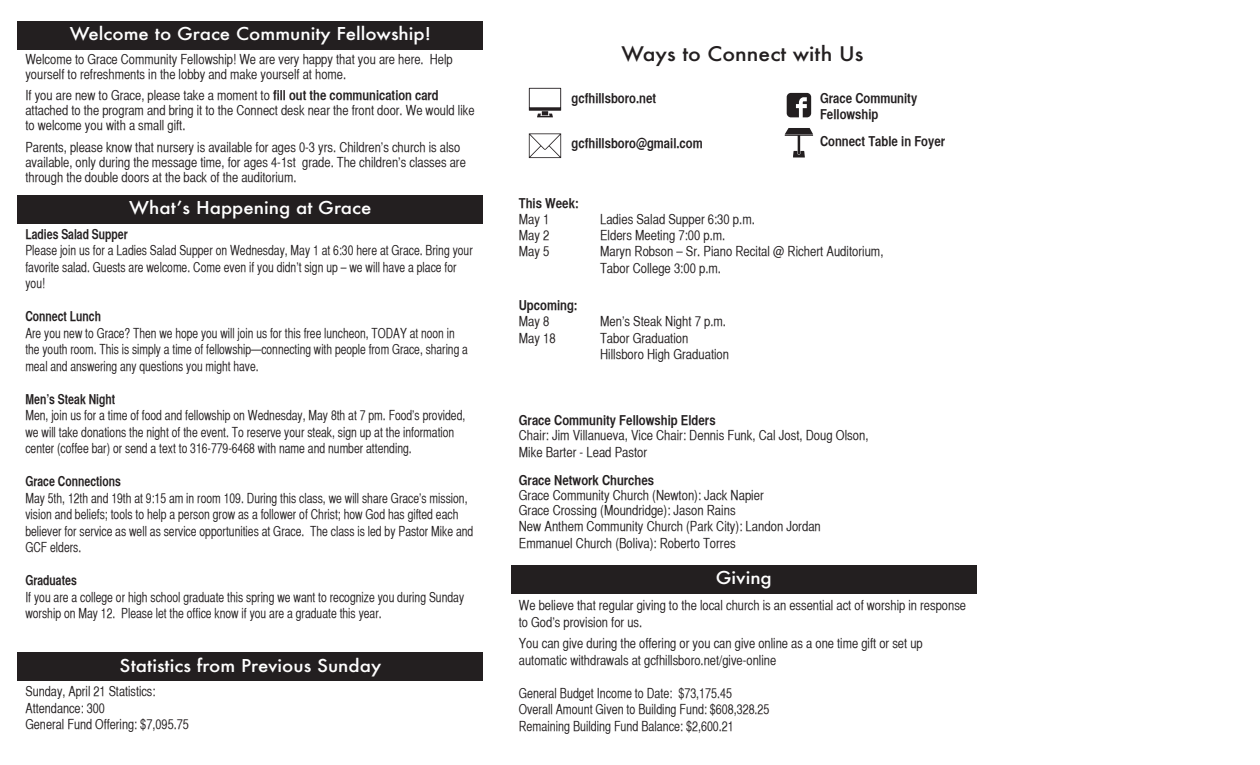
<style>
.page{position:relative;width:1260px;height:765px;background:#fff}
.page>*{position:absolute;margin:0;border:0;box-sizing:border-box;transform-origin:0 0}
.t1{font:500 19.5px "Futura";color:#231f20;scale:1.09 1}
.t2{font:500 17.25px "Futura";color:#fff;scale:1.09 1}
.t3{font:13.75px/15px "Helvetica CY Plain";color:#231f20}
.t4{font:13.75px/16.5px "Helvetica CY Plain";color:#231f20;scale:.92 1}
.t5{font:13.75px/16.5px "Helvetica CY Plain";color:#231f20;scale:.91 1}
.t6{font:13.75px "Helvetica CY Bold";color:#231f20}
.t7{font:13.75px "Helvetica CY Plain";color:#231f20;scale:.95 1}
.t8{font:13.75px "Helvetica CY Bold";color:#231f20;scale:.92 1}
.s1{font-family:"Helvetica CY Bold"}
</style>
<div class="page">
<div style="left:18px;top:21px;width:465px;height:29px;background:#231f20"></div>
<div style="left:18px;top:195px;width:465px;height:28px;background:#231f20"></div>
<div style="left:18px;top:653px;width:465px;height:28px;background:#231f20"></div>
<div style="left:511px;top:565px;width:465px;height:29px;background:#231f20"></div>
<svg style="left:529px;top:133px;width:32px;height:25px"></svg>
<svg style="left:787px;top:93px;width:24px;height:24px"></svg>
<svg style="left:529px;top:88px;width:32px;height:29px"></svg>
<svg style="left:785px;top:128px;width:28px;height:30px"></svg>
<p class="t2" style="left:70px;top:22px;width:333px">Welcome to Grace Community Fellowship!</p>
<p class="t3" style="left:25px;top:52px;width:429px">Welcome to Grace Community Fellowship! We are very happy that you are here. Help yourself to refreshments in the lobby and make yourself at home.</p>
<p class="t3" style="left:25px;top:88px;width:451px">If you are new to Grace, please take a moment to <span class="s1">fill out the communication card </span>attached to the program and bring it to the Connect desk near the front door. We would like to welcome you with a small gift.</p>
<p class="t3" style="left:25px;top:139px;width:442px">Parents, please know that nursery is available for ages 0-3 yrs. Children’s church is also available, only during the message time, for ages 4-1st grade. The children’s classes are through the double doors at the back of the auditorium.</p>
<p class="t2" style="left:129px;top:196px;width:224px">What’s Happening at Grace</p>
<p class="t8" style="left:25px;top:226px;width:113px">Ladies Salad Supper</p>
<p class="t4" style="left:25px;top:242px;width:488px">Please join us for a Ladies Salad Supper on Wednesday, May 1 at 6:30 here at Grace. Bring your favorite salad. Guests are welcome. Come even if you didn’t sign up – we will have a place for you!</p>
<p class="t8" style="left:25px;top:308px;width:84px">Connect Lunch</p>
<p class="t5" style="left:25px;top:325px;width:488px">Are you new to Grace? Then we hope you will join us for this free luncheon, TODAY at noon in the youth room. This is simply a time of fellowship—connecting with people from Grace, sharing a meal and answering any questions you might have.</p>
<p class="t8" style="left:25px;top:391px;width:99px">Men’s Steak Night</p>
<p class="t4" style="left:25px;top:407px;width:480px">Men, join us for a time of food and fellowship on Wednesday, May 8th at 7 pm. Food’s provided, we will take donations the night of the event. To reserve your steak, sign up at the information center (coffee bar) or send a text to 316-779-6468 with name and number attending.</p>
<p class="t8" style="left:25px;top:473px;width:105px">Grace Connections</p>
<p class="t4" style="left:25px;top:490px;width:488px">May 5th, 12th and 19th at 9:15 am in room 109. During this class, we will share Grace’s mission, vision and beliefs; tools to help a person grow as a follower of Christ; how God has gifted each believer for service as well as service opportunities at Grace. The class is led by Pastor Mike and GCF elders.</p>
<p class="t8" style="left:25px;top:572px;width:57px">Graduates</p>
<p class="t4" style="left:25px;top:589px;width:478px">If you are a college or high school graduate this spring we want to recognize you during Sunday worship on May 12. Please let the office know if you are a graduate this year.</p>
<p class="t2" style="left:119px;top:653px;width:242px">Statistics from Previous Sunday</p>
<p class="t3" style="left:25px;top:684px;width:132px">Sunday, April 21 Statistics:</p>
<p class="t3" style="left:25px;top:701px;width:81px">Attendance: 300</p>
<p class="t3" style="left:25px;top:717px;width:165px">General Fund Offering: $7,095.75</p>
<p class="t1" style="left:621px;top:40px;width:223px">Ways to Connect with Us</p>
<p class="t6" style="left:572px;top:90px;width:86px">gcfhillsboro.net</p>
<p class="t6" style="left:572px;top:135px;width:133px">gcfhillsboro@gmail.com</p>
<p class="t6" style="left:820px;top:90px;width:99px">Grace Community</p>
<p class="t6" style="left:820px;top:106px;width:60px">Fellowship</p>
<p class="t6" style="left:820px;top:133px;width:127px">Connect Table in Foyer</p>
<p class="t6" style="left:519px;top:194px;width:62px">This Week:</p>
<p class="t3" style="left:519px;top:212px;width:32px">May 1</p>
<p class="t3" style="left:600px;top:212px;width:156px">Ladies Salad Supper 6:30 p.m.</p>
<p class="t3" style="left:519px;top:228px;width:32px">May 2</p>
<p class="t3" style="left:600px;top:228px;width:127px">Elders Meeting 7:00 p.m.</p>
<p class="t3" style="left:519px;top:244px;width:32px">May 5</p>
<p class="t3" style="left:600px;top:244px;width:285px">Maryn Robson – Sr. Piano Recital @ Richert Auditorium,</p>
<p class="t3" style="left:600px;top:260px;width:122px">Tabor College 3:00 p.m.</p>
<p class="t6" style="left:519px;top:297px;width:60px">Upcoming:</p>
<p class="t3" style="left:519px;top:314px;width:32px">May 8</p>
<p class="t3" style="left:600px;top:314px;width:127px">Men’s Steak Night 7 p.m.</p>
<p class="t3" style="left:519px;top:330px;width:38px">May 18</p>
<p class="t3" style="left:600px;top:330px;width:90px">Tabor Graduation</p>
<p class="t3" style="left:600px;top:347px;width:131px">Hillsboro High Graduation</p>
<p class="t6" style="left:519px;top:412px;width:198px">Grace Community Fellowship Elders</p>
<p class="t3" style="left:519px;top:428px;width:351px">Chair: Jim Villanueva, Vice Chair: Dennis Funk, Cal Jost, Doug Olson,</p>
<p class="t3" style="left:519px;top:445px;width:130px">Mike Barter - Lead Pastor</p>
<p class="t6" style="left:519px;top:471px;width:137px">Grace Network Churches</p>
<p class="t3" style="left:519px;top:487px;width:246px">Grace Community Church (Newton): Jack Napier</p>
<p class="t3" style="left:519px;top:502px;width:218px">Grace Crossing (Moundridge): Jason Rains</p>
<p class="t3" style="left:519px;top:519px;width:304px">New Anthem Community Church (Park City): Landon Jordan</p>
<p class="t3" style="left:519px;top:535px;width:218px">Emmanuel Church (Boliva): Roberto Torres</p>
<p class="t2" style="left:716px;top:566px;width:53px">Giving</p>
<p class="t3" style="left:519px;top:597px;width:449px;line-height:16.5px">We believe that regular giving to the local church is an essential act of worship in response to God’s provision for us.</p>
<p class="t3" style="left:519px;top:635px;width:405px;line-height:16.5px">You can give during the offering or you can give online as a one time gift or set up automatic withdrawals at gcfhillsboro.net/give-online</p>
<p class="t7" style="left:519px;top:685px;width:226px">General Budget Income to Date: $73,175.45</p>
<p class="t7" style="left:519px;top:702px;width:265px">Overall Amount Given to Building Fund: $608,328.25</p>
<p class="t7" style="left:519px;top:718px;width:228px">Remaining Building Fund Balance: $2,600.21</p>
</div>
